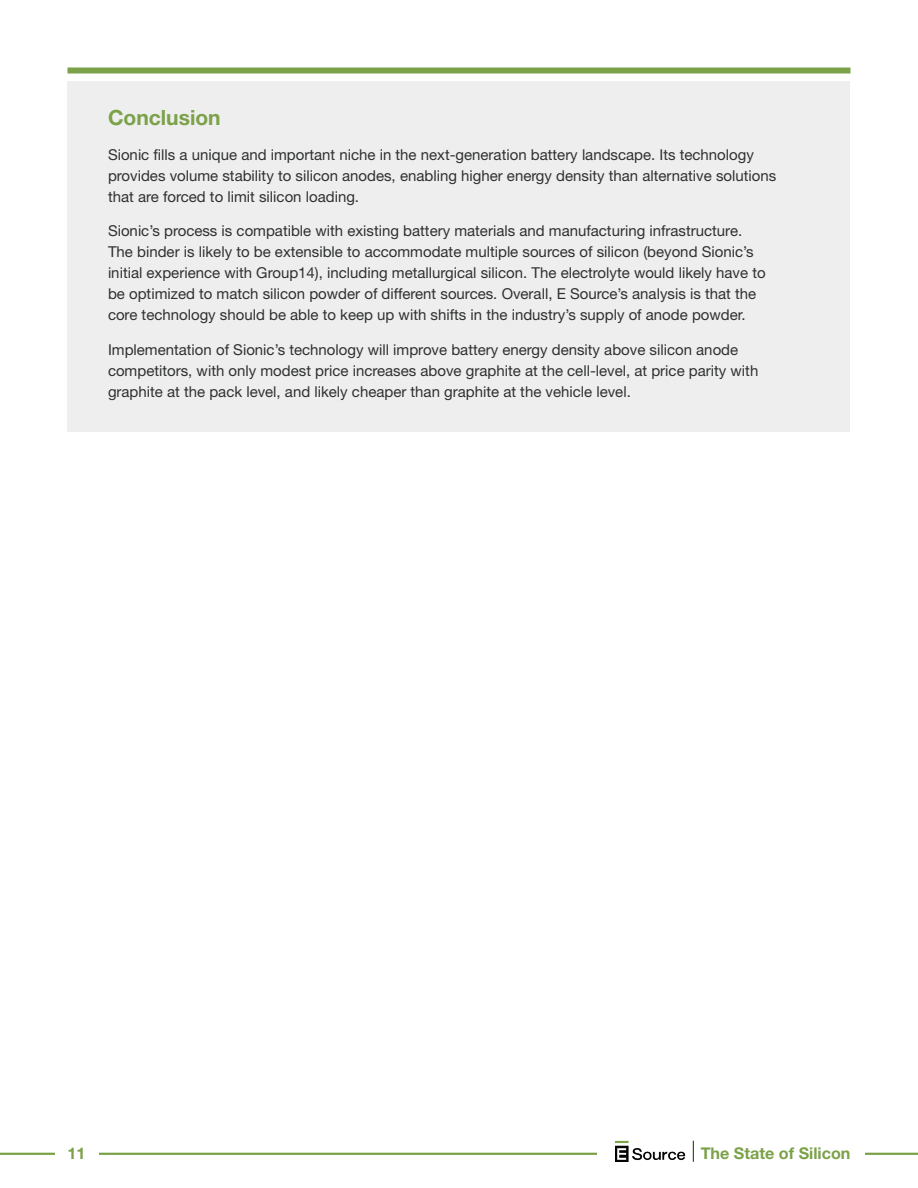
<style>
.page{position:relative;width:918px;height:1188px;background:#fff}
.page>*{position:absolute;margin:0;border:0;box-sizing:border-box;transform-origin:0 0}
.t1{font:700 21px "Helvetica Neue LT Std";color:#7ba149}
.t2{font:700 16.2px "Helvetica Neue LT Std";color:#7ba149}
.t3{font:15px/21px "Helvetica Neue LT Std";color:#2f3030}
</style>
<div class="page">
<div style="left:68px;top:81px;width:782px;height:351px;background:#eeeeef"></div>
<div style="left:68px;top:68px;width:782px;height:6px;background:#7ba149"></div>
<hr style="left:0;top:1153px;width:918px;height:2px;background:#7ba149">
<div style="left:597px;top:1150px;width:268px;height:8px;background:#fff"></div>
<div style="left:55px;top:1150px;width:43px;height:8px;background:#fff"></div>
<img style="left:615px;top:1141px;width:70px;height:21px">
<svg style="left:693px;top:1141px;width:1px;height:21px"></svg>
<h1 class="t1" style="left:108px;top:105px;width:114px">Conclusion</h1>
<p class="t3" style="left:108px;top:144px;width:670px">Sionic fills a unique and important niche in the next-generation battery landscape. Its technology provides volume stability to silicon anodes, enabling higher energy density than alternative solutions that are forced to limit silicon loading.</p>
<p class="t3" style="left:108px;top:220px;width:659px">Sionic’s process is compatible with existing battery materials and manufacturing infrastructure.<br>The binder is likely to be extensible to accommodate multiple sources of silicon (beyond Sionic’s initial experience with Group14), including metallurgical silicon. The electrolyte would likely have to be optimized to match silicon powder of different sources. Overall, E Source’s analysis is that the core technology should be able to keep up with shifts in the industry’s supply of anode powder.</p>
<p class="t3" style="left:108px;top:339px;width:652px">Implementation of Sionic’s technology will improve battery energy density above silicon anode competitors, with only modest price increases above graphite at the cell-level, at price parity with graphite at the pack level, and likely cheaper than graphite at the vehicle level.</p>
<p class="t2" style="left:67px;top:1144px;width:19px">11</p>
<p class="t2" style="left:701px;top:1144px;width:151px">The State of Silicon</p>
</div>
